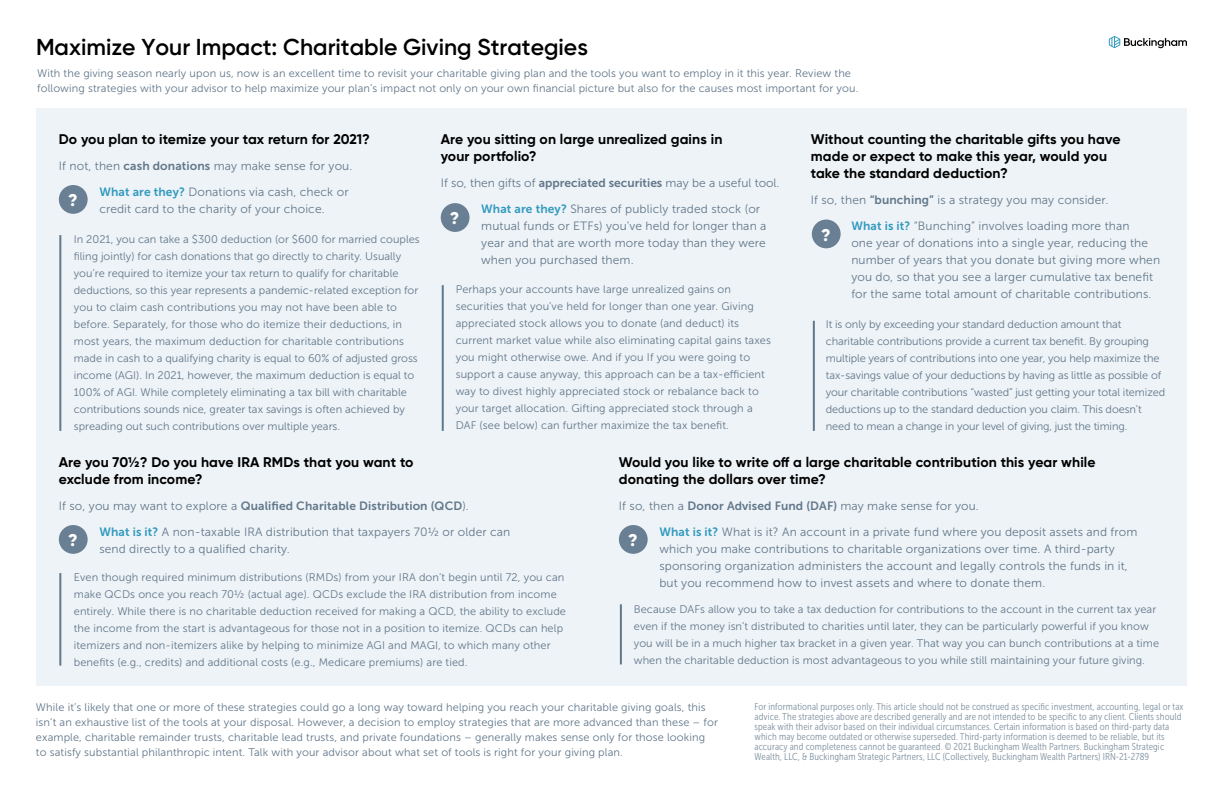
<style>
.page{position:relative;width:1224px;height:792px;background:#fff}
.page>*{position:absolute;margin:0;border:0;box-sizing:border-box;transform-origin:0 0}
.t1{font:600 23px "Gilroy";color:#000}
.t2{font:800 17px "Gilroy";color:#fff}
.t3{font:700 14px/17px "Gilroy";letter-spacing:.01em;color:#000}
.t4{font:12px/17px "Museo Sans 300";letter-spacing:.01em;color:#61778a}
.t5{font:12px "Museo Sans 700";letter-spacing:.01em;color:#61778a}
.t6{font:11px/17px "Museo Sans 300";letter-spacing:.01em;color:#61778a}
.t7{font:11px/17px "Museo Sans 300";letter-spacing:-.01em;color:#61778a}
.t8{font:10px/10px "Museo Sans Cond 300";letter-spacing:.01em;color:#8092a0}
.s1{font-family:"Museo Sans 700"}
.s2{font-family:"Museo Sans 700";color:#3099be}
.s3{font-family:"Museo Sans 300"}
</style>
<div class="page">
<div style="left:36px;top:109px;width:1151px;height:577px;background:#eef3f7"></div>
<svg style="left:1109px;top:36px;width:78px;height:12px"></svg>
<div style="left:59px;top:185px;width:29px;height:29px;background:#697f93;border-radius:50%"></div>
<hr style="left:59px;top:235px;width:2px;height:196px;background:#61778a">
<div style="left:441px;top:203px;width:29px;height:29px;background:#697f93;border-radius:50%"></div>
<hr style="left:442px;top:285px;width:2px;height:146px;background:#61778a">
<div style="left:812px;top:220px;width:29px;height:28px;background:#697f93;border-radius:50%"></div>
<hr style="left:813px;top:321px;width:2px;height:110px;background:#61778a">
<div style="left:619px;top:525px;width:29px;height:29px;background:#697f93;border-radius:50%"></div>
<hr style="left:620px;top:604px;width:2px;height:60px;background:#61778a">
<div style="left:59px;top:525px;width:29px;height:29px;background:#697f93;border-radius:50%"></div>
<hr style="left:59px;top:573px;width:2px;height:93px;background:#61778a">
<h1 class="t1" style="left:36px;top:32px;width:553px">Maximize Your Impact: Charitable Giving Strategies</h1>
<p class="t6" style="left:37px;top:66px;width:823px;line-height:15px">With the giving season nearly upon us, now is an excellent time to revisit your charitable giving plan and the tools you want to employ in it this year. Review the following strategies with your advisor to help maximize your plan’s impact not only on your own financial picture but also for the causes most important for you.</p>
<p class="t3" style="left:59px;top:131px;width:313px">Do you plan to itemize your tax return for 2021?</p>
<p class="t4" style="left:99px;top:153px;width:255px;line-height:26px;text-indent:-40px">If not, then <span class="s1">cash donations</span> may make sense for you.<br><span class="s2">What are they?</span> Donations via cash, check or</p>
<p class="t4" style="left:99px;top:201px;width:227px">credit card to the charity of your choice.</p>
<h2 class="t2" style="left:68px;top:190px;width:11px">?</h2>
<p class="t6" style="left:74px;top:231px;width:347px">In 2021, you can take a $300 deduction (or $600 for married couples filing jointly) for cash donations that go directly to charity. Usually you’re required to itemize your tax return to qualify for charitable deductions, so this year represents a pandemic-related exception for you to claim cash contributions you may not have been able to before. Separately, for those who do itemize their deductions, in most years, the maximum deduction for charitable contributions made in cash to a qualifying charity is equal to 60% of adjusted gross income (AGI). In 2021, however, the maximum deduction is equal to 100% of AGI. While completely eliminating a tax bill with charitable contributions sounds nice, greater tax savings is often achieved by spreading out such contributions over multiple years.</p>
<p class="t3" style="left:441px;top:131px;width:283px">Are you sitting on large unrealized gains in your portfolio?</p>
<p class="t4" style="left:481px;top:170px;width:300px;line-height:26px;text-indent:-40px">If so, then gifts of <span class="s1">appreciated securities</span> may be a useful tool.<br><span class="s2">What are they?</span> Shares of publicly traded stock (or</p>
<p class="t4" style="left:481px;top:218px;width:287px;text-align:justify">mutual funds or ETFs) you’ve held for longer than a year and that are worth more today than they were when you purchased them.</p>
<h2 class="t2" style="left:450px;top:208px;width:11px">?</h2>
<p class="t6" style="left:456px;top:281px;width:317px">Perhaps your accounts have large unrealized gains on securities that you’ve held for longer than one year. Giving appreciated stock allows you to donate (and deduct) its current market value while also eliminating capital gains taxes you might otherwise owe. And if you If you were going to support a cause anyway, this approach can be a tax-efficient way to divest highly appreciated stock or rebalance back to your target allocation. Gifting appreciated stock through a DAF (see below) can further maximize the tax benefit.</p>
<p class="t3" style="left:811px;top:131px;width:311px">Without counting the charitable gifts you have made or expect to make this year, would you take the standard deduction?</p>
<p class="t4" style="left:851px;top:187px;width:280px;line-height:26px;text-indent:-40px">If so, then <span class="s1">“bunching”</span> is a strategy you may consider.<br><span class="s2">What is it?</span> “Bunching” involves loading more than</p>
<p class="t4" style="left:851px;top:235px;width:310px">one year of donations into a single year, reducing the number of years that you donate but giving more when you do, so that you see a larger cumulative tax benefit for the same total amount of charitable contributions.</p>
<h2 class="t2" style="left:821px;top:224px;width:11px">?</h2>
<p class="t7" style="left:826px;top:316px;width:341px">It is only by exceeding your standard deduction amount that charitable contributions provide a current tax benefit. By grouping multiple years of contributions into one year, you help maximize the tax-savings value of your deductions by having as little as possible of your charitable contributions “wasted” just getting your total itemized deductions up to the standard deduction you claim. This doesn’t need to mean a change in your level of giving, just the timing.</p>
<p class="t3" style="left:59px;top:454px;width:356px">Are you 70½? Do you have IRA RMDs that you want to exclude from income?</p>
<p class="t5" style="left:59px;top:499px;width:412px"><span class="s3">If so, you may want to explore a</span> Qualified Charitable Distribution (QCD<span class="s3">).</span></p>
<p class="t4" style="left:99px;top:524px;width:413px"><span class="s2">What is it?</span> A non-taxable IRA distribution that taxpayers 70½ or older can send directly to a qualified charity.</p>
<h2 class="t2" style="left:68px;top:530px;width:11px">?</h2>
<p class="t6" style="left:74px;top:569px;width:494px">Even though required minimum distributions (RMDs) from your IRA don’t begin until 72, you can make QCDs once you reach 70½ (actual age). QCDs exclude the IRA distribution from income entirely. While there is no charitable deduction received for making a QCD, the ability to exclude the income from the start is advantageous for those not in a position to itemize. QCDs can help itemizers and non-itemizers alike by helping to minimize AGI and MAGI, to which many other benefits (e.g., credits) and additional costs (e.g., Medicare premiums) are tied.</p>
<p class="t3" style="left:619px;top:454px;width:478px">Would you like to write off a large charitable contribution this year while donating the dollars over time?</p>
<p class="t4" style="left:659px;top:493px;width:480px;line-height:26px;text-indent:-40px">If so, then a <span class="s1">Donor Advised Fund (DAF)</span> may make sense for you.<br><span class="s2">What is it?</span> What is it? An account in a private fund where you deposit assets and from</p>
<p class="t4" style="left:659px;top:541px;width:470px">which you make contributions to charitable organizations over time. A third-party sponsoring organization administers the account and legally controls the funds in it, but you recommend how to invest assets and where to donate them.</p>
<h2 class="t2" style="left:628px;top:530px;width:11px">?</h2>
<p class="t6" style="left:634px;top:601px;width:527px">Because DAFs allow you to take a tax deduction for contributions to the account in the current tax year even if the money isn’t distributed to charities until later, they can be particularly powerful if you know you will be in a much higher tax bracket in a given year. That way you can bunch contributions at a time when the charitable deduction is most advantageous to you while still maintaining your future giving.</p>
<p class="t6" style="left:36px;top:700px;width:684px;line-height:15px">While it’s likely that one or more of these strategies could go a long way toward helping you reach your charitable giving goals, this isn’t an exhaustive list of the tools at your disposal. However, a decision to employ strategies that are more advanced than these – for example, charitable remainder trusts, charitable lead trusts, and private foundations – generally makes sense only for those looking to satisfy substantial philanthropic intent. Talk with your advisor about what set of tools is right for your giving plan.</p>
<p class="t8" style="left:755px;top:701px;width:430px">For informational purposes only. This article should not be construed as specific investment, accounting, legal or tax advice. The strategies above are described generally and are not intended to be specific to any client. Clients should speak with their advisor based on their individual circumstances. Certain information is based on third-party data which may become outdated or otherwise superseded. Third-party information is deemed to be reliable, but its accuracy and completeness cannot be guaranteed. © 2021 Buckingham Wealth Partners. Buckingham Strategic Wealth, LLC, &amp; Buckingham Strategic Partners, LLC (Collectively, Buckingham Wealth Partners) IRN-21-2789</p>
</div>
